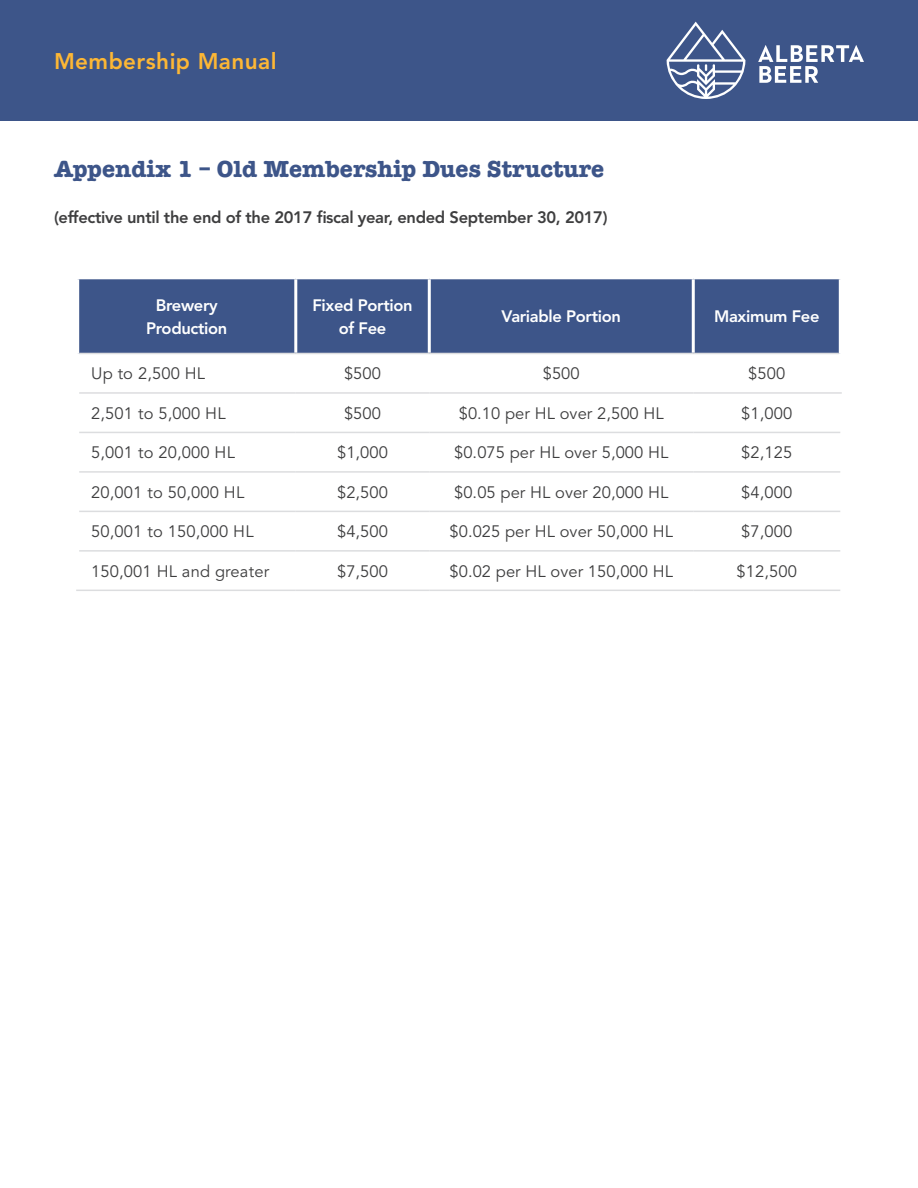
<style>
.page{position:relative;width:918px;height:1188px;background:#fff}
.page>*{position:absolute;margin:0;border:0;box-sizing:border-box;transform-origin:0 0}
.t1{font:700 24px "American Typewriter";color:#3d5589}
.t2{font:800 22.5px "Avenir LT Std";letter-spacing:.02em;color:#fdb735}
.t3{font:16.5px "Avenir LT Std";letter-spacing:.005em;color:#3e3e3f}
.t4{font:800 16.5px "Avenir LT Std";letter-spacing:-.02em;color:#3e3e3f}
.t5{font:800 16.5px "Avenir LT Std";letter-spacing:-.02em;color:#fff}
</style>
<div class="page">
<div style="left:0;top:0;width:918px;height:121px;background:#3d5589"></div>
<svg style="left:758px;top:45px;width:106px;height:38px"></svg>
<svg style="left:667px;top:22px;width:78px;height:77px"></svg>
<div style="left:79px;top:279px;width:760px;height:74px;background:#3d5589"></div>
<hr style="left:294px;top:279px;width:3px;height:74px;background:#fff">
<hr style="left:428px;top:279px;width:3px;height:74px;background:#fff">
<hr style="left:692px;top:279px;width:3px;height:74px;background:#fff">
<hr style="left:79px;top:392px;width:217px;height:2px;background:#dcdddf">
<hr style="left:296px;top:392px;width:133px;height:2px;background:#dcdddf">
<hr style="left:429px;top:392px;width:264px;height:2px;background:#dcdddf">
<hr style="left:693px;top:392px;width:149px;height:2px;background:#dcdddf">
<hr style="left:79px;top:432px;width:217px;height:1px;background:#dcdddf">
<hr style="left:296px;top:432px;width:133px;height:1px;background:#dcdddf">
<hr style="left:429px;top:432px;width:264px;height:1px;background:#dcdddf">
<hr style="left:693px;top:432px;width:147px;height:1px;background:#dcdddf">
<hr style="left:79px;top:471px;width:217px;height:2px;background:#dcdddf">
<hr style="left:296px;top:471px;width:133px;height:2px;background:#dcdddf">
<hr style="left:429px;top:471px;width:264px;height:2px;background:#dcdddf">
<hr style="left:693px;top:471px;width:147px;height:2px;background:#dcdddf">
<hr style="left:79px;top:511px;width:217px;height:1px;background:#dcdddf">
<hr style="left:296px;top:511px;width:133px;height:1px;background:#dcdddf">
<hr style="left:429px;top:511px;width:264px;height:1px;background:#dcdddf">
<hr style="left:693px;top:511px;width:147px;height:1px;background:#dcdddf">
<hr style="left:79px;top:550px;width:217px;height:2px;background:#dcdddf">
<hr style="left:296px;top:550px;width:133px;height:2px;background:#dcdddf">
<hr style="left:429px;top:550px;width:264px;height:2px;background:#dcdddf">
<hr style="left:693px;top:550px;width:147px;height:2px;background:#dcdddf">
<hr style="left:76px;top:590px;width:220px;height:1px;background:#dcdddf">
<hr style="left:296px;top:590px;width:133px;height:1px;background:#dcdddf">
<hr style="left:429px;top:590px;width:264px;height:1px;background:#dcdddf">
<hr style="left:693px;top:590px;width:147px;height:1px;background:#dcdddf">
<hr style="left:79px;top:353px;width:217px;height:1px;background:#dcdddf">
<hr style="left:296px;top:353px;width:133px;height:1px;background:#dcdddf">
<hr style="left:429px;top:353px;width:264px;height:1px;background:#dcdddf">
<hr style="left:693px;top:353px;width:146px;height:1px;background:#dcdddf">
<p class="t2" style="left:54px;top:48px;width:224px">Membership Manual</p>
<p class="t1" style="left:54px;top:148px;width:552px">Appendix 1 – Old Membership Dues Structure</p>
<p class="t4" style="left:54px;top:207px;width:555px">(effective until the end of the 2017 fiscal year, ended September 30, 2017)</p>
<p class="t5" style="left:156px;top:296px;width:63px">Brewery</p>
<p class="t5" style="left:146px;top:318px;width:83px">Production</p>
<p class="t5" style="left:312px;top:296px;width:102px">Fixed Portion</p>
<p class="t5" style="left:339px;top:318px;width:49px">of Fee</p>
<p class="t5" style="left:502px;top:307px;width:121px">Variable Portion</p>
<p class="t5" style="left:714px;top:307px;width:107px">Maximum Fee</p>
<p class="t3" style="left:91px;top:364px;width:116px">Up to 2,500 HL</p>
<p class="t3" style="left:344px;top:364px;width:38px">$500</p>
<p class="t3" style="left:543px;top:364px;width:38px">$500</p>
<p class="t3" style="left:748px;top:364px;width:39px">$500</p>
<p class="t3" style="left:91px;top:404px;width:136px">2,501 to 5,000 HL</p>
<p class="t3" style="left:344px;top:404px;width:38px">$500</p>
<p class="t3" style="left:459px;top:404px;width:207px">$0.10 per HL over 2,500 HL</p>
<p class="t3" style="left:741px;top:404px;width:53px">$1,000</p>
<p class="t3" style="left:91px;top:443px;width:145px">5,001 to 20,000 HL</p>
<p class="t3" style="left:337px;top:443px;width:52px">$1,000</p>
<p class="t3" style="left:454px;top:443px;width:216px">$0.075 per HL over 5,000 HL</p>
<p class="t3" style="left:741px;top:443px;width:53px">$2,125</p>
<p class="t3" style="left:91px;top:483px;width:155px">20,001 to 50,000 HL</p>
<p class="t3" style="left:337px;top:483px;width:52px">$2,500</p>
<p class="t3" style="left:454px;top:483px;width:216px">$0.05 per HL over 20,000 HL</p>
<p class="t3" style="left:741px;top:483px;width:53px">$4,000</p>
<p class="t3" style="left:91px;top:522px;width:164px">50,001 to 150,000 HL</p>
<p class="t3" style="left:337px;top:522px;width:52px">$4,500</p>
<p class="t3" style="left:450px;top:522px;width:225px">$0.025 per HL over 50,000 HL</p>
<p class="t3" style="left:741px;top:522px;width:53px">$7,000</p>
<p class="t3" style="left:91px;top:562px;width:179px">150,001 HL and greater</p>
<p class="t3" style="left:337px;top:562px;width:52px">$7,500</p>
<p class="t3" style="left:450px;top:562px;width:225px">$0.02 per HL over 150,000 HL</p>
<p class="t3" style="left:736px;top:562px;width:62px">$12,500</p>
</div>
